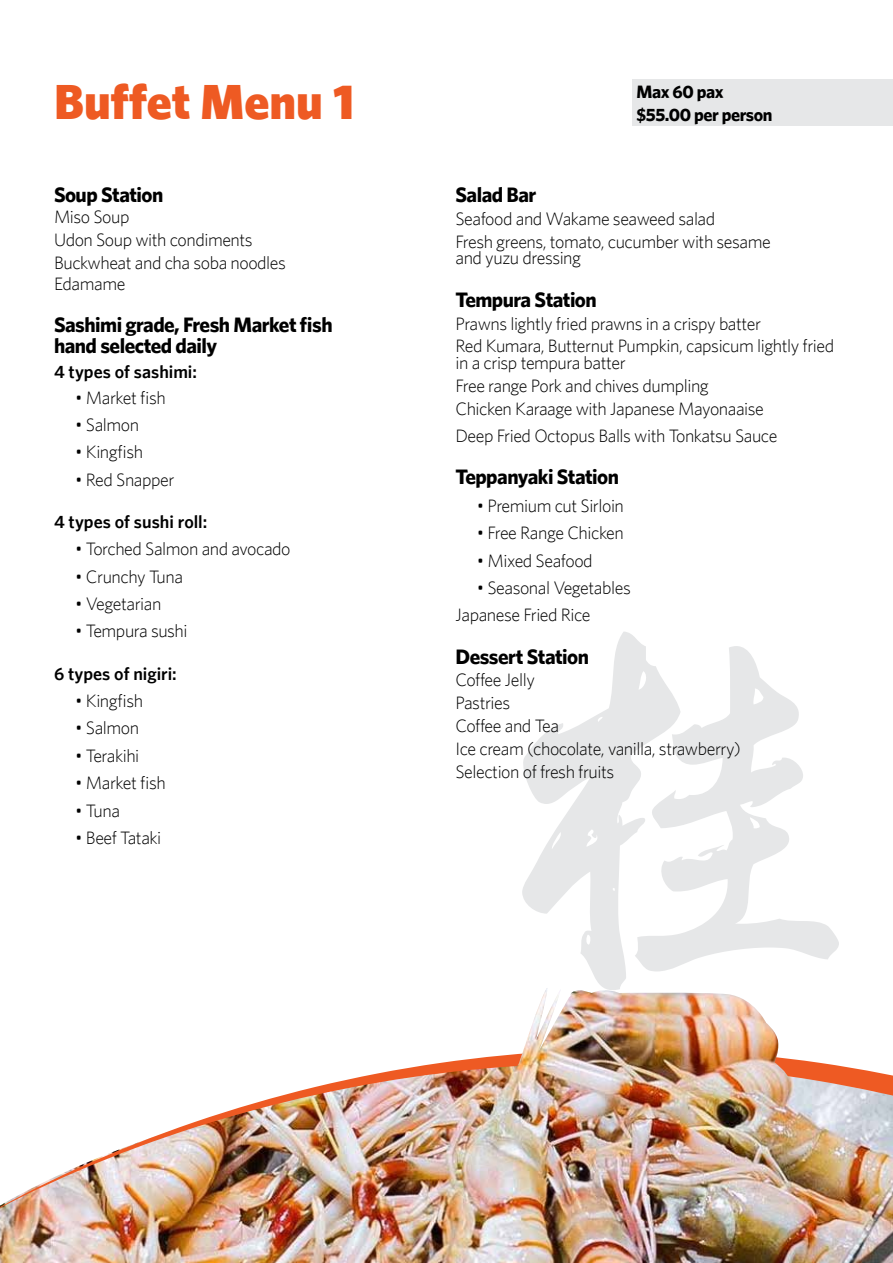
<style>
.page{position:relative;width:893px;height:1263px;background:#fff}
.page>*{position:absolute;margin:0;border:0;box-sizing:border-box;transform-origin:0 0}
.t1{font:900 49.5px "Whitney HTF";color:#ee5a23}
.t2{font:21px/21px "Whitney HTF Bold 2";letter-spacing:-.025em;color:#000}
.t3{font:300 18px/23px "Whitney HTF";letter-spacing:-.025em;color:#000}
.t4{font:600 18px "Whitney HTF";color:#000}
.t5{font:18px/23.5px "Whitney HTF Bold 2";letter-spacing:-.025em;color:#000}
</style>
<div class="page">
<svg style="left:681px;top:646px;width:158px;height:319px"></svg>
<svg style="left:522px;top:632px;width:159px;height:354px"></svg>
<img style="left:0;top:1225px;width:893px;height:38px">
<img style="left:0;top:1059px;width:893px;height:166px">
<img style="left:463px;top:986px;width:328px;height:186px">
<div style="left:632px;top:79px;width:261px;height:46px;background:#e6e7e8"></div>
<h1 class="t1" style="left:54px;top:71px;width:302px">Buffet Menu 1</h1>
<p class="t5" style="left:636px;top:79px;width:138px">Max 60 pax $55.00 per person</p>
<p class="t2" style="left:54px;top:184px;width:111px">Soup Station</p>
<p class="t3" style="left:54px;top:205px;width:233px">Miso Soup<br>Udon Soup with condiments<br>Buckwheat and cha soba noodles</p>
<p class="t3" style="left:54px;top:272px;width:73px">Edamame</p>
<p class="t2" style="left:54px;top:314px;width:280px">Sashimi grade, Fresh Market fish hand selected daily</p>
<p class="t4" style="left:54px;top:361px;width:144px">4 types of sashimi:</p>
<p class="t3" style="left:75px;top:385px;width:92px">• Market fish</p>
<p class="t3" style="left:75px;top:413px;width:65px">• Salmon</p>
<p class="t3" style="left:75px;top:440px;width:69px">• Kingfish</p>
<p class="t3" style="left:75px;top:468px;width:101px">• Red Snapper</p>
<p class="t4" style="left:54px;top:511px;width:155px">4 types of sushi roll:</p>
<p class="t3" style="left:75px;top:537px;width:217px">• Torched Salmon and avocado</p>
<p class="t3" style="left:75px;top:565px;width:109px">• Crunchy Tuna</p>
<p class="t3" style="left:75px;top:592px;width:88px">• Vegetarian</p>
<p class="t3" style="left:75px;top:619px;width:114px">• Tempura sushi</p>
<p class="t4" style="left:54px;top:662px;width:124px">6 types of nigiri:</p>
<p class="t3" style="left:75px;top:689px;width:69px">• Kingfish</p>
<p class="t3" style="left:75px;top:716px;width:65px">• Salmon</p>
<p class="t3" style="left:75px;top:744px;width:66px">• Terakihi</p>
<p class="t3" style="left:75px;top:771px;width:92px">• Market fish</p>
<p class="t3" style="left:75px;top:798px;width:46px">• Tuna</p>
<p class="t3" style="left:75px;top:826px;width:88px">• Beef Tataki</p>
<p class="t2" style="left:455px;top:184px;width:82px">Salad Bar</p>
<p class="t3" style="left:455px;top:207px;width:317px">Seafood and Wakame seaweed salad<br>Fresh greens, tomato, cucumber with sesame</p>
<p class="t3" style="left:455px;top:246px;width:127px">and yuzu dressing</p>
<p class="t2" style="left:455px;top:288px;width:143px">Tempura Station</p>
<p class="t3" style="left:455px;top:312px;width:380px">Prawns lightly fried prawns in a crispy batter<br>Red Kumara, Butternut Pumpkin, capsicum lightly fried</p>
<p class="t3" style="left:455px;top:351px;width:310px">in a crisp tempura batter<br>Free range Pork and chives dumpling<br>Chicken Karaage with Japanese Mayonaaise</p>
<p class="t3" style="left:455px;top:424px;width:323px">Deep Fried Octopus Balls with Tonkatsu Sauce</p>
<p class="t2" style="left:455px;top:466px;width:165px">Teppanyaki Station</p>
<p class="t3" style="left:477px;top:494px;width:149px">• Premium cut Sirloin</p>
<p class="t3" style="left:477px;top:521px;width:149px">• Free Range Chicken</p>
<p class="t3" style="left:477px;top:548px;width:117px">• Mixed Seafood</p>
<p class="t3" style="left:455px;top:574px;width:177px;line-height:27.5px;text-indent:21px">• Seasonal Vegetables<br>Japanese Fried Rice</p>
<p class="t2" style="left:455px;top:645px;width:135px">Dessert Station</p>
<p class="t3" style="left:455px;top:668px;width:287px">Coffee Jelly<br>Pastries<br>Coffee and Tea<br>Ice cream (chocolate, vanilla, strawberry)<br>Selection of fresh fruits</p>
</div>
